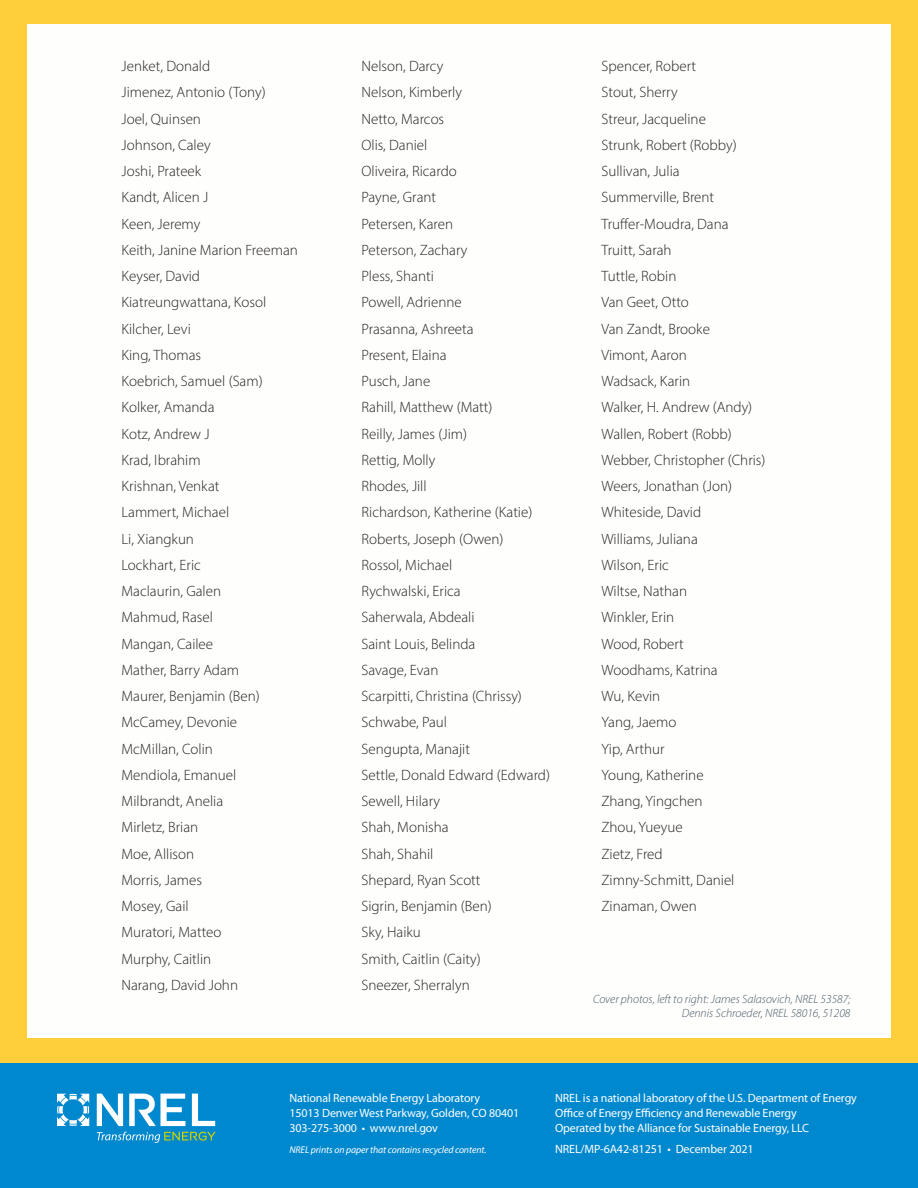
<style>
.page{position:relative;width:918px;height:1188px;background:#fff}
.page>*{position:absolute;margin:0;border:0;box-sizing:border-box;transform-origin:0 0}
.body{font:300 15px "Myriad Pro";color:#231f20}
.Boilerplate{font:12px/15px "Myriad Pro";letter-spacing:-.01em;color:#fff}
.Image_Credit{font:italic 300 12px/13.5px "Myriad Pro";color:#475865;text-align:right}
.Recycled_Content{font:italic 9.75px "Myriad Pro";letter-spacing:-.01em;color:#fff}
</style>
<div class="page">
<div style="left:0;top:0;width:918px;height:1062px;background:#fece3b"></div>
<div style="left:27px;top:24px;width:864px;height:1014px;background:#fff"></div>
<div style="left:0;top:1063px;width:918px;height:125px;background:#0088ce"></div>
<svg style="left:57px;top:1094px;width:32px;height:32px"></svg>
<svg style="left:97px;top:1094px;width:26px;height:32px"></svg>
<svg style="left:129px;top:1094px;width:56px;height:32px"></svg>
<svg style="left:192px;top:1094px;width:23px;height:32px"></svg>
<svg style="left:97px;top:1132px;width:119px;height:11px"></svg>
<p class="body" style="left:122px;top:57px;width:90px">Jenket, Donald</p>
<p class="body" style="left:122px;top:83px;width:146px">Jimenez, Antonio (Tony)</p>
<p class="body" style="left:122px;top:110px;width:81px">Joel, Quinsen</p>
<p class="body" style="left:122px;top:136px;width:91px">Johnson, Caley</p>
<p class="body" style="left:122px;top:162px;width:81px">Joshi, Prateek</p>
<p class="body" style="left:122px;top:188px;width:88px">Kandt, Alicen J</p>
<p class="body" style="left:122px;top:215px;width:80px">Keen, Jeremy</p>
<p class="body" style="left:122px;top:241px;width:178px">Keith, Janine Marion Freeman</p>
<p class="body" style="left:122px;top:267px;width:80px">Keyser, David</p>
<p class="body" style="left:122px;top:293px;width:146px">Kiatreungwattana, Kosol</p>
<p class="body" style="left:122px;top:320px;width:71px">Kilcher, Levi</p>
<p class="body" style="left:122px;top:346px;width:81px">King, Thomas</p>
<p class="body" style="left:122px;top:372px;width:143px">Koebrich, Samuel (Sam)</p>
<p class="body" style="left:122px;top:398px;width:95px">Kolker, Amanda</p>
<p class="body" style="left:122px;top:425px;width:90px">Kotz, Andrew J</p>
<p class="body" style="left:122px;top:451px;width:81px">Krad, Ibrahim</p>
<p class="body" style="left:122px;top:477px;width:99px">Krishnan, Venkat</p>
<p class="body" style="left:122px;top:503px;width:109px">Lammert, Michael</p>
<p class="body" style="left:122px;top:530px;width:74px">Li, Xiangkun</p>
<p class="body" style="left:122px;top:556px;width:81px">Lockhart, Eric</p>
<p class="body" style="left:122px;top:582px;width:101px">Maclaurin, Galen</p>
<p class="body" style="left:122px;top:608px;width:93px">Mahmud, Rasel</p>
<p class="body" style="left:122px;top:635px;width:93px">Mangan, Cailee</p>
<p class="body" style="left:122px;top:661px;width:119px">Mather, Barry Adam</p>
<p class="body" style="left:122px;top:687px;width:140px">Maurer, Benjamin (Ben)</p>
<p class="body" style="left:122px;top:713px;width:117px">McCamey, Devonie</p>
<p class="body" style="left:122px;top:740px;width:93px">McMillan, Colin</p>
<p class="body" style="left:122px;top:766px;width:116px">Mendiola, Emanuel</p>
<p class="body" style="left:122px;top:792px;width:103px">Milbrandt, Anelia</p>
<p class="body" style="left:122px;top:818px;width:78px">Mirletz, Brian</p>
<p class="body" style="left:122px;top:845px;width:74px">Moe, Allison</p>
<p class="body" style="left:122px;top:871px;width:82px">Morris, James</p>
<p class="body" style="left:122px;top:897px;width:69px">Mosey, Gail</p>
<p class="body" style="left:122px;top:923px;width:102px">Muratori, Matteo</p>
<p class="body" style="left:122px;top:950px;width:91px">Murphy, Caitlin</p>
<p class="body" style="left:122px;top:976px;width:118px">Narang, David John</p>
<p class="body" style="left:362px;top:57px;width:83px">Nelson, Darcy</p>
<p class="body" style="left:362px;top:83px;width:102px">Nelson, Kimberly</p>
<p class="body" style="left:362px;top:110px;width:84px">Netto, Marcos</p>
<p class="body" style="left:362px;top:136px;width:67px">Olis, Daniel</p>
<p class="body" style="left:362px;top:162px;width:97px">Oliveira, Ricardo</p>
<p class="body" style="left:362px;top:188px;width:76px">Payne, Grant</p>
<p class="body" style="left:362px;top:215px;width:93px">Petersen, Karen</p>
<p class="body" style="left:362px;top:241px;width:108px">Peterson, Zachary</p>
<p class="body" style="left:362px;top:267px;width:74px">Pless, Shanti</p>
<p class="body" style="left:362px;top:293px;width:102px">Powell, Adrienne</p>
<p class="body" style="left:362px;top:320px;width:114px">Prasanna, Ashreeta</p>
<p class="body" style="left:362px;top:346px;width:87px">Present, Elaina</p>
<p class="body" style="left:362px;top:372px;width:70px">Pusch, Jane</p>
<p class="body" style="left:362px;top:398px;width:133px">Rahill, Matthew (Matt)</p>
<p class="body" style="left:362px;top:425px;width:107px">Reilly, James (Jim)</p>
<p class="body" style="left:362px;top:451px;width:75px">Rettig, Molly</p>
<p class="body" style="left:362px;top:477px;width:67px">Rhodes, Jill</p>
<p class="body" style="left:362px;top:503px;width:172px">Richardson, Katherine (Katie)</p>
<p class="body" style="left:362px;top:530px;width:143px">Roberts, Joseph (Owen)</p>
<p class="body" style="left:362px;top:556px;width:92px">Rossol, Michael</p>
<p class="body" style="left:362px;top:582px;width:101px">Rychwalski, Erica</p>
<p class="body" style="left:362px;top:608px;width:115px">Saherwala, Abdeali</p>
<p class="body" style="left:362px;top:635px;width:115px">Saint Louis, Belinda</p>
<p class="body" style="left:362px;top:661px;width:79px">Savage, Evan</p>
<p class="body" style="left:362px;top:687px;width:162px">Scarpitti, Christina (Chrissy)</p>
<p class="body" style="left:362px;top:713px;width:87px">Schwabe, Paul</p>
<p class="body" style="left:362px;top:740px;width:110px">Sengupta, Manajit</p>
<p class="body" style="left:362px;top:766px;width:190px">Settle, Donald Edward (Edward)</p>
<p class="body" style="left:362px;top:792px;width:80px">Sewell, Hilary</p>
<p class="body" style="left:362px;top:818px;width:89px">Shah, Monisha</p>
<p class="body" style="left:362px;top:845px;width:73px">Shah, Shahil</p>
<p class="body" style="left:362px;top:871px;width:121px">Shepard, Ryan Scott</p>
<p class="body" style="left:362px;top:897px;width:132px">Sigrin, Benjamin (Ben)</p>
<p class="body" style="left:362px;top:923px;width:61px">Sky, Haiku</p>
<p class="body" style="left:362px;top:950px;width:121px">Smith, Caitlin (Caity)</p>
<p class="body" style="left:362px;top:976px;width:110px">Sneezer, Sherralyn</p>
<p class="body" style="left:602px;top:57px;width:96px">Spencer, Robert</p>
<p class="body" style="left:602px;top:83px;width:78px">Stout, Sherry</p>
<p class="body" style="left:602px;top:110px;width:106px">Streur, Jacqueline</p>
<p class="body" style="left:602px;top:136px;width:137px">Strunk, Robert (Robby)</p>
<p class="body" style="left:602px;top:162px;width:80px">Sullivan, Julia</p>
<p class="body" style="left:602px;top:188px;width:114px">Summerville, Brent</p>
<p class="body" style="left:602px;top:215px;width:129px">Truffer-Moudra, Dana</p>
<p class="body" style="left:602px;top:241px;width:72px">Truitt, Sarah</p>
<p class="body" style="left:602px;top:267px;width:76px">Tuttle, Robin</p>
<p class="body" style="left:602px;top:293px;width:89px">Van Geet, Otto</p>
<p class="body" style="left:602px;top:320px;width:110px">Van Zandt, Brooke</p>
<p class="body" style="left:602px;top:346px;width:87px">Vimont, Aaron</p>
<p class="body" style="left:602px;top:372px;width:90px">Wadsack, Karin</p>
<p class="body" style="left:602px;top:398px;width:152px">Walker, H. Andrew (Andy)</p>
<p class="body" style="left:602px;top:425px;width:132px">Wallen, Robert (Robb)</p>
<p class="body" style="left:602px;top:451px;width:166px">Webber, Christopher (Chris)</p>
<p class="body" style="left:602px;top:477px;width:132px">Weers, Jonathan (Jon)</p>
<p class="body" style="left:602px;top:503px;width:101px">Whiteside, David</p>
<p class="body" style="left:602px;top:530px;width:98px">Williams, Juliana</p>
<p class="body" style="left:602px;top:556px;width:69px">Wilson, Eric</p>
<p class="body" style="left:602px;top:582px;width:87px">Wiltse, Nathan</p>
<p class="body" style="left:602px;top:608px;width:74px">Winkler, Erin</p>
<p class="body" style="left:602px;top:635px;width:84px">Wood, Robert</p>
<p class="body" style="left:602px;top:661px;width:118px">Woodhams, Katrina</p>
<p class="body" style="left:602px;top:687px;width:60px">Wu, Kevin</p>
<p class="body" style="left:602px;top:713px;width:76px">Yang, Jaemo</p>
<p class="body" style="left:602px;top:740px;width:65px">Yip, Arthur</p>
<p class="body" style="left:602px;top:766px;width:104px">Young, Katherine</p>
<p class="body" style="left:602px;top:792px;width:102px">Zhang, Yingchen</p>
<p class="body" style="left:602px;top:818px;width:83px">Zhou, Yueyue</p>
<p class="body" style="left:602px;top:845px;width:63px">Zietz, Fred</p>
<p class="body" style="left:602px;top:871px;width:134px">Zimny-Schmitt, Daniel</p>
<p class="body" style="left:602px;top:897px;width:97px">Zinaman, Owen</p>
<p class="Image_Credit" style="left:593px;top:992px;width:259px">Cover photos, left to right: James Salasovich, NREL 53587;<br>Dennis Schroeder, NREL 58016, 51208</p>
<p class="Boilerplate" style="left:290px;top:1090px;width:231px">National Renewable Energy Laboratory<br>15013 Denver West Parkway, Golden, CO 80401<br>303-275-3000 • www.nrel.gov</p>
<p class="Recycled_Content" style="left:290px;top:1143px;width:198px">NREL prints on paper that contains recycled content.</p>
<p class="Boilerplate" style="left:555px;top:1090px;width:303px">NREL is a national laboratory of the U.S. Department of Energy<br>Office of Energy Efficiency and Renewable Energy<br>Operated by the Alliance for Sustainable Energy, LLC</p>
<p class="Boilerplate" style="left:555px;top:1141px;width:200px">NREL/MP-6A42-81251 • December 2021</p>
</div>
